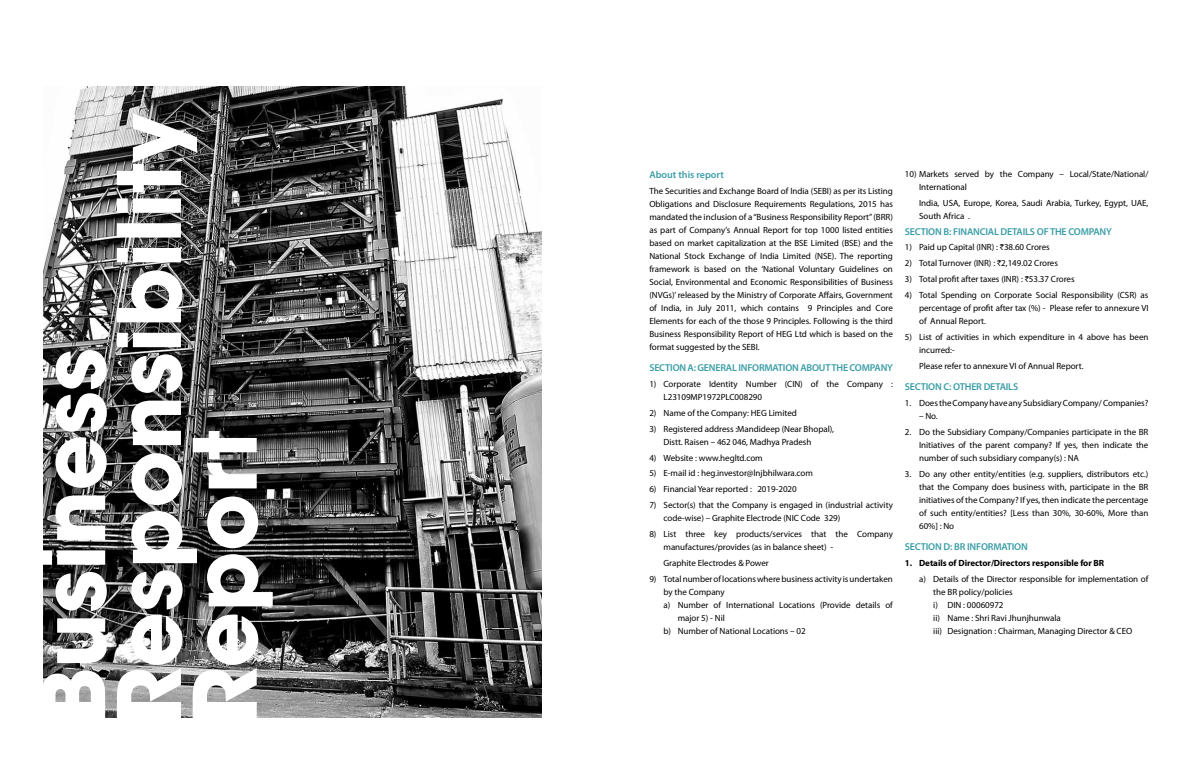
<style>
.page{position:relative;width:1191px;height:780px;background:#fff}
.page>*{position:absolute;margin:0;border:0;box-sizing:border-box;transform-origin:0 0}
.t1{font:600 10px "Myriad Pro";letter-spacing:-.02em;color:#3b9ea7}
.t2{font:600 10px "Myriad Pro";color:#3b9ea7}
.t3{font:9px/13px "Myriad Pro";letter-spacing:-.005em;color:#000}
.t4{font:700 9px "Myriad Pro";letter-spacing:-.005em;color:#000}
.s1{font-family:"ITF Rupee"}
</style>
<div class="page">
<img style="left:43px;top:86px;width:498px;height:631px">
<svg style="left:197px;top:431px;width:76px;height:287px"></svg>
<svg style="left:117px;top:113px;width:80px;height:605px"></svg>
<svg style="left:43px;top:350px;width:64px;height:368px"></svg>
<p class="t2" style="left:649px;top:168px;width:76px">About this report</p>
<p class="t3" style="left:649px;top:184px;width:245px;text-align:justify">The Securities and Exchange Board of India (SEBI) as per its Listing Obligations and Disclosure Requirements Regulations, 2015 has mandated the inclusion of a “Business Responsibility Report” (BRR) as part of Company’s Annual Report for top 1000 listed entities based on market capitalization at the BSE Limited (BSE) and the National Stock Exchange of India Limited (NSE). The reporting framework is based on the ‘National Voluntary Guidelines on Social, Environmental and Economic Responsibilities of Business (NVGs)’ released by the Ministry of Corporate Affairs, Government of India, in July 2011, which contains 9 Principles and Core Elements for each of the those 9 Principles. Following is the third Business Responsibility Report of HEG Ltd which is based on the format suggested by the SEBI.</p>
<p class="t1" style="left:649px;top:361px;width:245px">SECTION A: GENERAL INFORMATION ABOUT THE COMPANY</p>
<p class="t3" style="left:663px;top:377px;width:231px;text-indent:-14px">1) Corporate Identity Number (CIN) of the Company :<br>L23109MP1972PLC008290</p>
<p class="t3" style="left:649px;top:406px;width:149px">2) Name of the Company: HEG Limited</p>
<p class="t3" style="left:663px;top:422px;width:172px;text-indent:-14px">3) Registered address :Mandideep (Near Bhopal),<br>Distt. Raisen – 462 046, Madhya Pradesh</p>
<p class="t3" style="left:649px;top:451px;width:115px">4) Website : www.hegltd.com</p>
<p class="t3" style="left:649px;top:466px;width:165px">5) E-mail id : heg.investor@lnjbhilwara.com</p>
<p class="t3" style="left:649px;top:482px;width:149px">6) Financial Year reported : 2019-2020</p>
<p class="t3" style="left:663px;top:498px;width:231px;text-indent:-14px">7) Sector(s) that the Company is engaged in (industrial activity code-wise) – Graphite Electrode (NIC Code 329)</p>
<p class="t3" style="left:663px;top:527px;width:231px;text-indent:-14px">8) List three key products/services that the Company manufactures/provides (as in balance sheet) -</p>
<p class="t3" style="left:663px;top:556px;width:107px">Graphite Electrodes &amp; Power</p>
<p class="t3" style="left:649px;top:572px;width:245px">9) Total number of locations where business activity is undertaken</p>
<p class="t3" style="left:663px;top:585px;width:63px">by the Company</p>
<p class="t3" style="left:663px;top:598px;width:231px">a) Number of International Locations (Provide details of</p>
<p class="t3" style="left:677px;top:611px;width:49px">major 5) - Nil</p>
<p class="t3" style="left:663px;top:624px;width:144px">b) Number of National Locations – 02</p>
<p class="t3" style="left:919px;top:167px;width:231px;text-indent:-14px">10) Markets served by the Company – Local/State/National/<br>International</p>
<p class="t3" style="left:919px;top:196px;width:231px">India, USA, Europe, Korea, Saudi Arabia, Turkey, Egypt, UAE,<br>South Africa .</p>
<p class="t1" style="left:905px;top:225px;width:208px">SECTION B: FINANCIAL DETAILS OF THE COMPANY</p>
<p class="t3" style="left:905px;top:241px;width:146px">1) Paid up Capital (INR) : <span class="s1">I</span>38.60 Crores</p>
<p class="t3" style="left:905px;top:257px;width:154px">2) Total Turnover (INR) : <span class="s1">I</span>2,149.02 Crores</p>
<p class="t3" style="left:905px;top:272px;width:171px">3) Total profit after taxes (INR) : <span class="s1">I</span>53.37 Crores</p>
<p class="t3" style="left:919px;top:288px;width:231px;text-align:justify;text-indent:-14px">4) Total Spending on Corporate Social Responsibility (CSR) as percentage of profit after tax (%) - Please refer to annexure VI of Annual Report.</p>
<p class="t3" style="left:919px;top:330px;width:231px;text-indent:-14px">5) List of activities in which expenditure in 4 above has been incurred:-</p>
<p class="t3" style="left:919px;top:359px;width:166px">Please refer to annexure VI of Annual Report.</p>
<p class="t1" style="left:905px;top:380px;width:115px">SECTION C: OTHER DETAILS</p>
<p class="t3" style="left:905px;top:396px;width:245px">1. Does the Company have any Subsidiary Company/ Companies?</p>
<p class="t3" style="left:919px;top:409px;width:20px">– No.</p>
<p class="t3" style="left:919px;top:425px;width:231px;text-align:justify;text-indent:-14px">2. Do the Subsidiary Company/Companies participate in the BR Initiatives of the parent company? If yes, then indicate the number of such subsidiary company(s) : NA</p>
<p class="t3" style="left:919px;top:467px;width:231px;text-align:justify;text-indent:-14px">3. Do any other entity/entities (e.g. suppliers, distributors etc.) that the Company does business with, participate in the BR initiatives of the Company? If yes, then indicate the percentage of such entity/entities? [Less than 30%, 30-60%, More than 60%] : No</p>
<p class="t1" style="left:905px;top:540px;width:124px">SECTION D: BR INFORMATION</p>
<p class="t4" style="left:905px;top:557px;width:201px">1. Details of Director/Directors responsible for BR</p>
<p class="t3" style="left:933px;top:572px;width:217px;text-indent:-14px">a) Details of the Director responsible for implementation of the BR policy/policies<br>i) DIN : 00060972<br>ii) Name : Shri Ravi Jhunjhunwala<br>iii) Designation : Chairman, Managing Director &amp; CEO</p>
</div>
